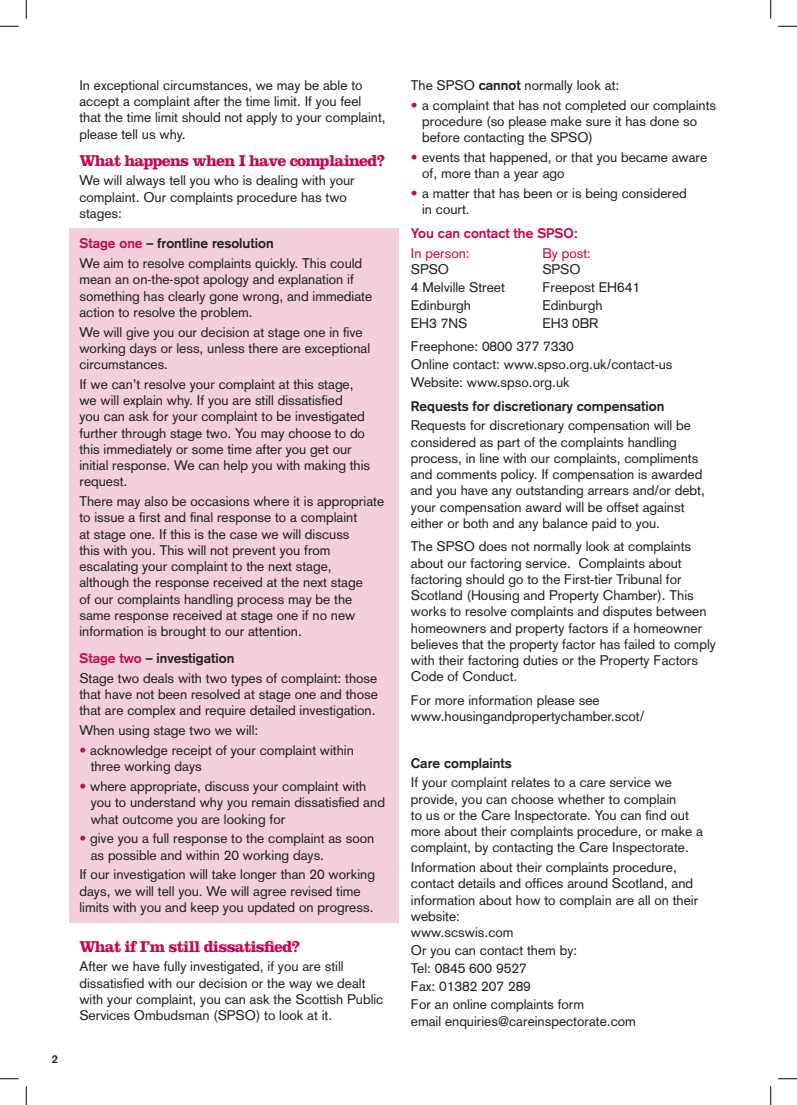
<style>
.page{position:relative;width:797px;height:1105px;background:#fff}
.page>*{position:absolute;margin:0;border:0;box-sizing:border-box;transform-origin:0 0}
.t1{font:700 16.25px "Clarendon";letter-spacing:-.05em;color:#c50750}
.t2{font:13.75px/16.2px "Akzidenz Grotesk";color:#231f20}
.t3{font:700 13.75px "Akzidenz Grotesk";color:#231f20}
.t4{font:13.75px/16.2px "Akzidenz Grotesk";color:#c50750}
.t5{font:700 13.75px "Akzidenz Grotesk";color:#c50750}
.t6{font:700 11.25px "Akzidenz Grotesk";color:#231f20}
.s1{color:#c50750}
.s2{font-weight:700}
.s3{color:#231f20}
</style>
<div class="page">
<div style="left:69px;top:229px;width:329px;height:694px;background:#f3cedc"></div>
<svg style="left:0;top:25px;width:19px;height:2px"></svg>
<svg style="left:778px;top:25px;width:19px;height:2px"></svg>
<svg style="left:0;top:1078px;width:19px;height:1px"></svg>
<svg style="left:778px;top:1078px;width:19px;height:1px"></svg>
<svg style="left:25px;top:0;width:2px;height:19px"></svg>
<svg style="left:25px;top:1086px;width:2px;height:19px"></svg>
<svg style="left:770px;top:0;width:1px;height:19px"></svg>
<svg style="left:770px;top:1086px;width:1px;height:19px"></svg>
<p class="t6" style="left:52px;top:1052px;width:8px">2</p>
<p class="t2" style="left:79px;top:77px;width:308px">In exceptional circumstances, we may be able to accept a complaint after the time limit. If you feel that the time limit should not apply to your complaint, please tell us why.</p>
<p class="t1" style="left:79px;top:150px;width:308px">What happens when I have complained?</p>
<p class="t2" style="left:79px;top:172px;width:277px">We will always tell you who is dealing with your complaint. Our complaints procedure has two stages:</p>
<p class="t3" style="left:79px;top:235px;width:196px"><span class="s1">Stage one</span> – frontline resolution</p>
<p class="t2" style="left:79px;top:255px;width:294px">We aim to resolve complaints quickly. This could mean an on-the-spot apology and explanation if something has clearly gone wrong, and immediate action to resolve the problem.</p>
<p class="t2" style="left:79px;top:324px;width:292px">We will give you our decision at stage one in five working days or less, unless there are exceptional circumstances.</p>
<p class="t2" style="left:79px;top:376px;width:292px">If we can’t resolve your complaint at this stage, we will explain why. If you are still dissatisfied<br>you can ask for your complaint to be investigated further through stage two. You may choose to do this immediately or some time after you get our initial response. We can help you with making this request.</p>
<p class="t2" style="left:79px;top:493px;width:306px">There may also be occasions where it is appropriate to issue a first and final response to a complaint<br>at stage one. If this is the case we will discuss<br>this with you. This will not prevent you from escalating your complaint to the next stage, although the response received at the next stage<br>of our complaints handling process may be the same response received at stage one if no new information is brought to our attention.</p>
<p class="t3" style="left:79px;top:650px;width:156px"><span class="s1">Stage two</span> – investigation</p>
<p class="t2" style="left:79px;top:670px;width:300px;text-align:justify">Stage two deals with two types of complaint: those that have not been resolved at stage one and those that are complex and require detailed investigation.</p>
<p class="t2" style="left:79px;top:722px;width:180px">When using stage two we will:</p>
<p class="t2" style="left:91px;top:742px;width:265px;text-indent:-11px"><span class="s1">•</span> acknowledge receipt of your complaint within three working days</p>
<p class="t2" style="left:91px;top:778px;width:296px;text-indent:-11px"><span class="s1">•</span> where appropriate, discuss your complaint with you to understand why you remain dissatisfied and what outcome you are looking for</p>
<p class="t2" style="left:91px;top:830px;width:285px;text-indent:-11px"><span class="s1">•</span> give you a full response to the complaint as soon as possible and within 20 working days.</p>
<p class="t2" style="left:79px;top:866px;width:297px">If our investigation will take longer than 20 working days, we will tell you. We will agree revised time limits with you and keep you updated on progress.</p>
<p class="t1" style="left:79px;top:936px;width:223px">What if I’m still dissatisfied?</p>
<p class="t2" style="left:79px;top:958px;width:305px">After we have fully investigated, if you are still dissatisfied with our decision or the way we dealt with your complaint, you can ask the Scottish Public Services Ombudsman (SPSO) to look at it.</p>
<p class="t2" style="left:411px;top:77px;width:210px">The SPSO <span class="s2">cannot</span> normally look at:</p>
<p class="t2" style="left:422px;top:97px;width:295px;text-indent:-11px"><span class="s1">•</span> a complaint that has not completed our complaints procedure (so please make sure it has done so before contacting the SPSO)</p>
<p class="t2" style="left:422px;top:149px;width:287px;text-indent:-11px"><span class="s1">•</span> events that happened, or that you became aware of, more than a year ago</p>
<p class="t2" style="left:422px;top:185px;width:266px;text-indent:-11px"><span class="s1">•</span> a matter that has been or is being considered in court.</p>
<p class="t5" style="left:411px;top:225px;width:168px">You can contact the SPSO:</p>
<p class="t4" style="left:411px;top:245px;width:60px">In person:<br><span class="s3">SPSO</span></p>
<p class="t2" style="left:411px;top:279px;width:95px">4 Melville Street</p>
<p class="t2" style="left:411px;top:297px;width:62px">Edinburgh</p>
<p class="t2" style="left:411px;top:315px;width:58px">EH3 7NS</p>
<p class="t2" style="left:411px;top:338px;width:164px">Freephone: 0800 377 7330</p>
<p class="t2" style="left:411px;top:356px;width:263px">Online contact: www.spso.org.uk/contact-us</p>
<p class="t2" style="left:411px;top:374px;width:160px">Website: www.spso.org.uk</p>
<p class="t3" style="left:411px;top:398px;width:255px">Requests for discretionary compensation</p>
<p class="t2" style="left:411px;top:417px;width:295px">Requests for discretionary compensation will be considered as part of the complaints handling process, in line with our complaints, compliments and comments policy. If compensation is awarded and you have any outstanding arrears and/or debt, your compensation award will be offset against either or both and any balance paid to you.</p>
<p class="t2" style="left:411px;top:538px;width:306px">The SPSO does not normally look at complaints about our factoring service. Complaints about factoring should go to the First-tier Tribunal for Scotland (Housing and Property Chamber). This works to resolve complaints and disputes between homeowners and property factors if a homeowner believes that the property factor has failed to comply with their factoring duties or the Property Factors Code of Conduct.</p>
<p class="t2" style="left:411px;top:692px;width:235px">For more information please see www.housingandpropertychamber.scot/</p>
<p class="t3" style="left:411px;top:755px;width:102px">Care complaints</p>
<p class="t2" style="left:411px;top:774px;width:294px">If your complaint relates to a care service we provide, you can choose whether to complain<br>to us or the Care Inspectorate. You can find out more about their complaints procedure, or make a complaint, by contacting the Care Inspectorate.</p>
<p class="t2" style="left:411px;top:859px;width:289px">Information about their complaints procedure, contact details and offices around Scotland, and information about how to complain are all on their website:<br>www.scswis.com</p>
<p class="t2" style="left:411px;top:942px;width:168px">Or you can contact them by:</p>
<p class="t2" style="left:411px;top:960px;width:117px">Tel: 0845 600 9527</p>
<p class="t2" style="left:411px;top:978px;width:122px">Fax: 01382 207 289</p>
<p class="t2" style="left:411px;top:996px;width:226px">For an online complaints form<br>email enquiries@careinspectorate.com</p>
<p class="t4" style="left:542px;top:245px;width:50px">By post:<br><span class="s3">SPSO</span></p>
<p class="t2" style="left:542px;top:279px;width:99px">Freepost EH641</p>
<p class="t2" style="left:542px;top:297px;width:62px">Edinburgh</p>
<p class="t2" style="left:542px;top:315px;width:58px">EH3 0BR</p>
</div>
